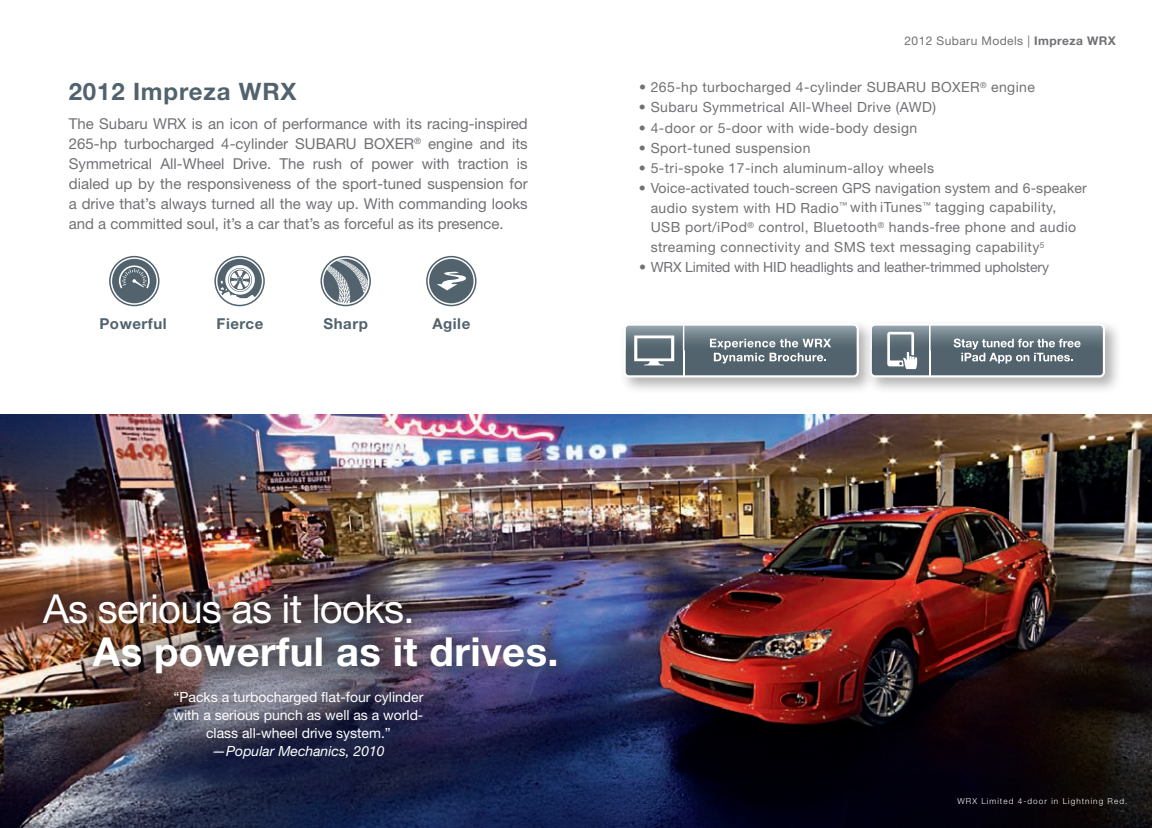
<style>
.page{position:relative;width:1152px;height:828px;background:#fff}
.page>*{position:absolute;margin:0;border:0;box-sizing:border-box;transform-origin:0 0}
.t1{font:700 40px "Helvetica Neue LT Pro";letter-spacing:.01em;color:#fff}
.t2{font:40px "Helvetica Neue LT Pro";letter-spacing:-.02em;color:#fff}
.t3{font:700 24px "Helvetica Neue LT Pro";letter-spacing:.035em;color:#52636d}
.t4{font:15px/20px "Helvetica Neue LT Pro";color:#717074;text-align:justify}
.t5{font:700 15px "Helvetica Neue LT Pro";letter-spacing:.035em;color:#52636d}
.t6{font:14px/20px "Helvetica Neue LT Pro";letter-spacing:.03em;color:#717074}
.t7{font:14px/18px "Helvetica Neue LT Pro";color:#fff;text-align:center}
.t8{font:14px "Helvetica Neue LT Pro";letter-spacing:-.01em;color:#717074}
.t9{font:italic 14px "Helvetica Neue LT Pro";color:#fff}
.t10{font:12px "Helvetica Neue LT Pro";letter-spacing:.035em;color:#717074}
.t11{font:300 8.2px "Helvetica Neue LT Pro";letter-spacing:.13em;color:#fff}
.s1{font-weight:700}
</style>
<div class="page">
<img style="left:0;top:414px;width:1152px;height:414px">
<svg style="left:426px;top:256px;width:51px;height:50px"></svg>
<svg style="left:214px;top:256px;width:51px;height:50px"></svg>
<svg style="left:321px;top:256px;width:50px;height:50px"></svg>
<svg style="left:109px;top:256px;width:51px;height:50px"></svg>
<div style="left:865px;top:319px;width:257px;height:76px;background:#231f20;opacity:.35"></div>
<svg style="left:876px;top:323px;width:229px;height:55px;background:#818e95"></svg>
<div style="left:619px;top:319px;width:257px;height:76px;background:#231f20;opacity:.35"></div>
<svg style="left:624px;top:323px;width:235px;height:55px;background:#818f96"></svg>
<div style="left:24px;top:575px;width:406px;height:67px;background:#231f20;opacity:.35"></div>
<div style="left:74px;top:618px;width:501px;height:75px;background:#231f20;opacity:.35"></div>
<h2 class="t3" style="left:69px;top:76px;width:229px">2012 Impreza WRX</h2>
<p class="t4" style="left:69px;top:113px;width:461px">The Subaru WRX is an icon of performance with its racing-inspired 265-hp turbocharged 4-cylinder SUBARU BOXER<sup>®</sup> engine and its Symmetrical All-Wheel Drive. The rush of power with traction is dialed up by the responsiveness of the sport-tuned suspension for a drive that’s always turned all the way up. With commanding looks and a committed soul, it’s a car that’s as forceful as its presence.</p>
<p class="t5" style="left:99px;top:315px;width:69px">Powerful</p>
<p class="t5" style="left:217px;top:315px;width:48px">Fierce</p>
<p class="t5" style="left:324px;top:315px;width:46px">Sharp</p>
<p class="t5" style="left:432px;top:315px;width:39px">Agile</p>
<p class="t10" style="left:905px;top:33px;width:213px">2012 Subaru Models | <span class="s1">Impreza WRX</span></p>
<p class="t6" style="left:639px;top:77px;width:398px">• 265-hp turbocharged 4-cylinder SUBARU BOXER<sup>®</sup> engine</p>
<p class="t6" style="left:639px;top:97px;width:299px">• Subaru Symmetrical All-Wheel Drive (AWD)</p>
<p class="t6" style="left:639px;top:117px;width:280px">• 4-door or 5-door with wide-body design</p>
<p class="t6" style="left:639px;top:137px;width:173px">• Sport-tuned suspension</p>
<p class="t6" style="left:639px;top:157px;width:297px">• 5-tri-spoke 17-inch aluminum-alloy wheels</p>
<p class="t6" style="left:651px;top:177px;width:438px;text-indent:-12px">• Voice-activated touch-screen GPS navigation system and 6-speaker audio system with HD Radio<sup>™</sup> with iTunes<sup>™</sup> tagging capability, USB port/iPod<sup>®</sup> control, Bluetooth<sup>®</sup> hands-free phone and audio streaming connectivity and SMS text messaging capability<sup>5</sup></p>
<p class="t8" style="left:639px;top:259px;width:412px">• WRX Limited with HID headlights and leather-trimmed upholstery</p>
<h1 class="t2" style="left:43px;top:584px;width:373px">As serious as it looks.</h1>
<h1 class="t1" style="left:93px;top:626px;width:467px">As powerful as it drives.</h1>
<p class="t7" style="left:174px;top:688px;width:251px">“Packs a turbocharged flat-four cylinder with a serious punch as well as a world&shy;class all-wheel drive system.”</p>
<p class="t9" style="left:212px;top:742px;width:174px">—Popular Mechanics, 2010</p>
<p class="t11" style="left:957px;top:796px;width:172px">WRX Limited 4-door in Lightning Red.</p>
</div>
